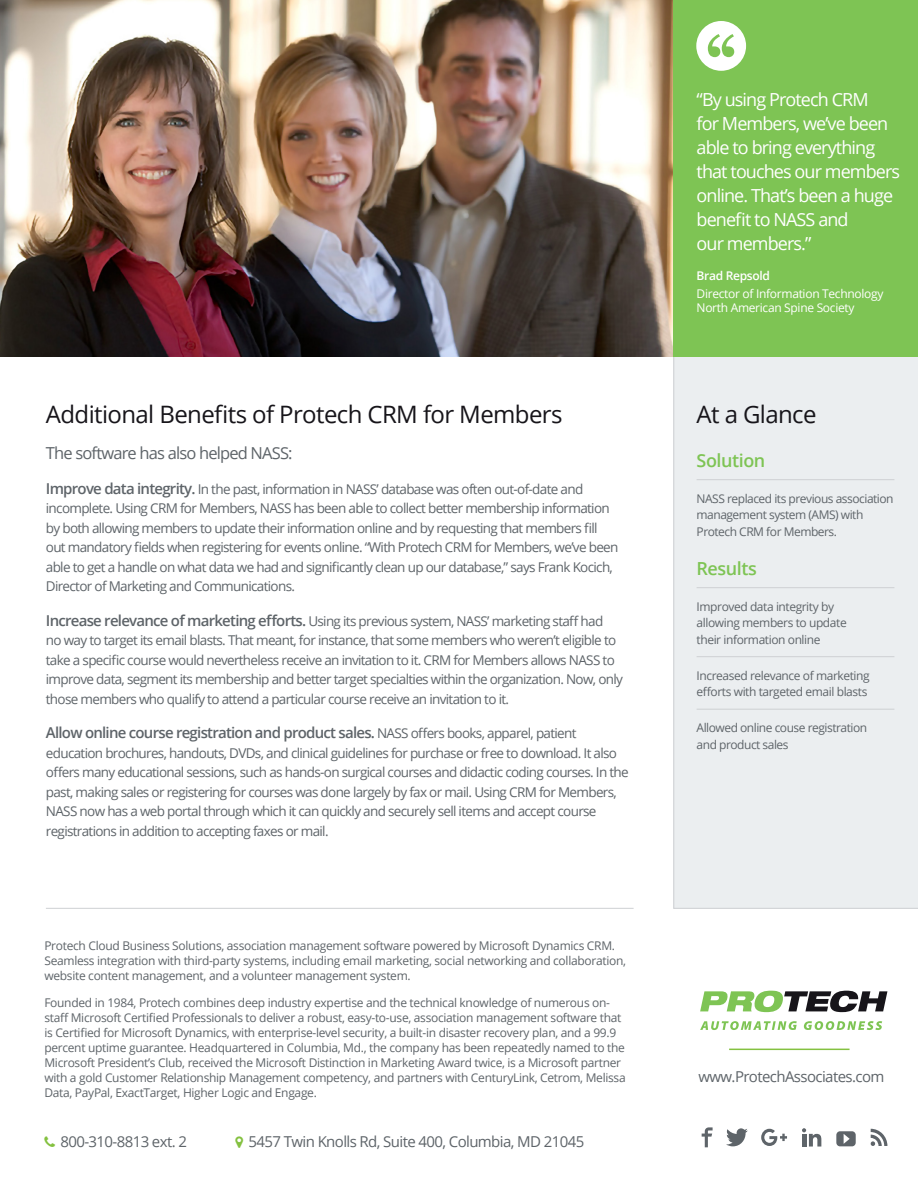
<style>
.page{position:relative;width:918px;height:1188px;background:#fff}
.page>*{position:absolute;margin:0;border:0;box-sizing:border-box;transform-origin:0 0}
.t1{font:24px "Open Sans";letter-spacing:-.025em;color:#17151a}
.t2{font:18px/24px "Open Sans";letter-spacing:-.05em;color:#fff}
.t3{font:600 18px "Open Sans";letter-spacing:-.025em;color:#7ec454}
.t4{font:16.5px "Open Sans";letter-spacing:-.05em;color:#5e6469}
.t5{font:15px "Open Sans";letter-spacing:-.04em;color:#5e6469}
.t6{font:600 15px "Open Sans";letter-spacing:-.05em;color:#5e6469}
.t7{font:13.5px/19.5px "Open Sans";letter-spacing:-.05em;color:#5e6469}
.t8{font:12px/15px "Open Sans";letter-spacing:-.025em;color:#5e6469}
.t9{font:12px/13.5px "Open Sans";letter-spacing:-.025em;color:#fff}
.t10{font:600 12px "Open Sans";letter-spacing:-.025em;color:#fff}
.s1{font-weight:600;font-size:15px}
.s2{font-weight:400;font-size:13.5px}
</style>
<div class="page">
<img style="left:0;top:0;width:673px;height:357px">
<div style="left:673px;top:0;width:245px;height:909px;background:#ebeef0"></div>
<div style="left:674px;top:0;width:244px;height:357px;background:#7ec454"></div>
<hr style="left:697px;top:479px;width:197px;height:1px;background:#ced0d3">
<hr style="left:697px;top:587px;width:197px;height:1px;background:#ced0d3">
<hr style="left:697px;top:656px;width:197px;height:1px;background:#ced0d3">
<hr style="left:697px;top:709px;width:197px;height:1px;background:#ced0d3">
<svg style="left:700px;top:991px;width:187px;height:21px"></svg>
<svg style="left:700px;top:1021px;width:97px;height:9px"></svg>
<svg style="left:804px;top:1021px;width:78px;height:9px"></svg>
<div style="left:696px;top:21px;width:50px;height:50px;background:#fff;border-radius:50%"></div>
<svg style="left:708px;top:34px;width:26px;height:23px"></svg>
<svg style="left:702px;top:1127px;width:11px;height:20px"></svg>
<svg style="left:726px;top:1128px;width:22px;height:18px"></svg>
<svg style="left:761px;top:1129px;width:26px;height:17px"></svg>
<svg style="left:802px;top:1128px;width:19px;height:19px"></svg>
<svg style="left:836px;top:1131px;width:20px;height:15px"></svg>
<svg style="left:871px;top:1129px;width:16px;height:17px"></svg>
<hr style="left:729px;top:1049px;width:121px;height:1px;background:#84c140">
<hr style="left:46px;top:908px;width:588px;height:1px;background:#ced0d3">
<h1 class="t1" style="left:46px;top:398px;width:518px">Additional Benefits of Protech CRM for Members</h1>
<p class="t4" style="left:46px;top:442px;width:248px">The software has also helped NASS:</p>
<p class="t7" style="left:46px;top:479px;width:574px"><span class="s1">Improve data integrity.</span> In the past, information in NASS’ database was often out-of-date and incomplete. Using CRM for Members, NASS has been able to collect better membership information by both allowing members to update their information online and by requesting that members fill out mandatory fields when registering for events online. “With Protech CRM for Members, we’ve been able to get a handle on what data we had and significantly clean up our database,” says Frank Kocich, Director of Marketing and Communications.</p>
<p class="t7" style="left:46px;top:611px;width:579px"><span class="s1">Increase relevance of marketing efforts.</span> Using its previous system, NASS’ marketing staff had<br>no way to target its email blasts. That meant, for instance, that some members who weren’t eligible to take a specific course would nevertheless receive an invitation to it. CRM for Members allows NASS to improve data, segment its membership and better target specialties within the organization. Now, only those members who qualify to attend a particular course receive an invitation to it.</p>
<p class="t6" style="left:46px;top:722px;width:532px">Allow online course registration and product sales. <span class="s2">NASS offers books, apparel, patient</span></p>
<p class="t7" style="left:46px;top:743px;width:584px">education brochures, handouts, DVDs, and clinical guidelines for purchase or free to download. It also offers many educational sessions, such as hands-on surgical courses and didactic coding courses. In the past, making sales or registering for courses was done largely by fax or mail. Using CRM for Members, NASS now has a web portal through which it can quickly and securely sell items and accept course registrations in addition to accepting faxes or mail.</p>
<p class="t8" style="left:44px;top:938px;width:583px">Protech Cloud Business Solutions, association management software powered by Microsoft Dynamics CRM.<br>Seamless integration with third-party systems, including email marketing, social networking and collaboration, website content management, and a volunteer management system.</p>
<p class="t8" style="left:44px;top:995px;width:583px">Founded in 1984, Protech combines deep industry expertise and the technical knowledge of numerous on&shy;staff Microsoft Certified Professionals to deliver a robust, easy-to-use, association management software that is Certified for Microsoft Dynamics, with enterprise-level security, a built-in disaster recovery plan, and a 99.9 percent uptime guarantee. Headquartered in Columbia, Md., the company has been repeatedly named to the Microsoft President’s Club, received the Microsoft Distinction in Marketing Award twice, is a Microsoft partner with a gold Customer Relationship Management competency, and partners with CenturyLink, Cetrom, Melissa Data, PayPal, ExactTarget, Higher Logic and Engage.</p>
<p class="t5" style="left:60px;top:1131px;width:128px">800-310-8813 ext. 2</p>
<p class="t5" style="left:249px;top:1131px;width:337px">5457 Twin Knolls Rd, Suite 400, Columbia, MD 21045</p>
<h2 class="t2" style="left:697px;top:87px;width:205px">“By using Protech CRM<br>for Members, we’ve been able to bring everything that touches our members online. That’s been a huge benefit to NASS and<br>our members.”</h2>
<p class="t10" style="left:697px;top:268px;width:75px">Brad Repsold</p>
<p class="t9" style="left:697px;top:287px;width:188px">Director of Information Technology<br>North American Spine Society</p>
<h1 class="t1" style="left:697px;top:398px;width:122px">At a Glance</h1>
<h2 class="t3" style="left:697px;top:448px;width:70px">Solution</h2>
<p class="t8" style="left:697px;top:490px;width:199px;line-height:16.5px">NASS replaced its previous association management system (AMS) with<br>Protech CRM for Members.</p>
<h2 class="t3" style="left:697px;top:556px;width:62px">Results</h2>
<p class="t8" style="left:697px;top:598px;width:152px;line-height:16.5px">Improved data integrity by allowing members to update their information online</p>
<p class="t8" style="left:697px;top:667px;width:175px;line-height:16.5px">Increased relevance of marketing efforts with targeted email blasts</p>
<p class="t8" style="left:697px;top:719px;width:172px;line-height:16.5px">Allowed online couse registration and product sales</p>
<p class="t5" style="left:698px;top:1066px;width:188px">www.ProtechAssociates.com</p>
</div>
